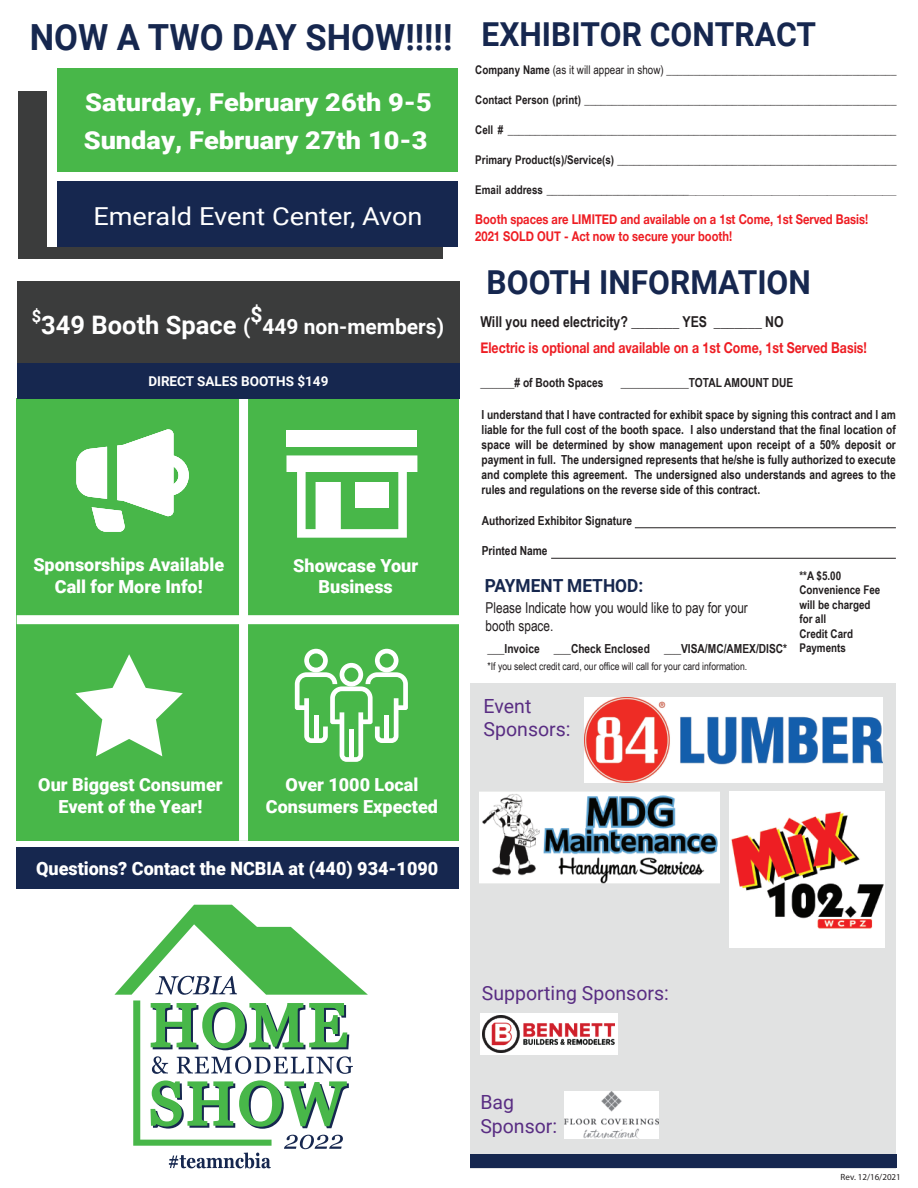
<style>
.page{position:relative;width:918px;height:1188px;background:#fff}
.page>*{position:absolute;margin:0;border:0;box-sizing:border-box;transform-origin:0 0}
.t1{font:700 36px "Roboto";color:#16274f;scale:.96 1}
.t2{font:700 33px "Roboto";color:#16274f;scale:.96 1}
.t3{font:700 25.5px "Roboto";color:#fff}
.t4{font:900 24.75px "Roboto";color:#fff;scale:1.1 1}
.t5{font:24.75px "Roboto";color:#fff;scale:1.1 1}
.t6{font:700 21.45px "Roboto";color:#fff}
.t7{font:700 21px "Roboto";color:#fff}
.t8{font:19.5px/23.4px "Roboto";color:#592d83}
.t9{font:900 18.3px "Roboto";color:#fff}
.t10{font:900 18px/21.6px "Roboto";color:#fff;text-align:center}
.t11{font:700 18px "Roboto";color:#16274e;scale:.96 1}
.t12{font:700 16.8px "Roboto";color:#fff}
.t13{font:700 15px "Helvetica Neue";color:#ee1d23;scale:.83 1}
.t14{font:15px/18px "Arial Narrow";color:#231f20;scale:.96 1}
.t15{font:700 15px "Arial Narrow";color:#231f20}
.t16{font:700 13.5px/18px "Helvetica Neue";color:#ee1d23;scale:.83 1}
.t17{font:700 13.5px "Roboto";color:#fff}
.t18{font:700 12.45px/15px "Arial Narrow";color:#231f20;text-align:justify}
.t19{font:700 12px/14.4px "Arial Narrow";color:#231f20}
.t20{font:12px "Arial Narrow";color:#231f20}
.t21{font:10.5px "Arial Narrow";color:#231f20}
.t22{font:9px "Myriad Pro";color:#231f20}
.s1{font-size:21px}
.s2{font-weight:700}
.s3{font-family:"Noteworthy"}
</style>
<div class="page">
<hr style="left:635px;top:527px;width:261px;height:1px;background:#231f20">
<hr style="left:551px;top:558px;width:345px;height:1px;background:#231f20">
<div style="left:17px;top:399px;width:442px;height:442px;background:#48b749"></div>
<div style="left:17px;top:615px;width:448px;height:9px;background:#fff"></div>
<div style="left:239px;top:390px;width:9px;height:451px;background:#fff"></div>
<svg style="left:75px;top:654px;width:108px;height:102px"></svg>
<svg style="left:76px;top:429px;width:113px;height:103px"></svg>
<div style="left:286px;top:430px;width:131px;height:17px;background:#fff"></div>
<svg style="left:286px;top:455px;width:131px;height:83px"></svg>
<svg style="left:295px;top:649px;width:113px;height:113px"></svg>
<div style="left:349px;top:729px;width:5px;height:30px;background:#fff"></div>
<div style="left:17px;top:319px;width:442px;height:80px;background:#16274f"></div>
<div style="left:17px;top:281px;width:442px;height:81px;background:#3b3c3c"></div>
<div style="left:17px;top:848px;width:442px;height:41px;background:#16274f"></div>
<div style="left:18px;top:91px;width:425px;height:168px;background:#3b3c3c"></div>
<div style="left:57px;top:68px;width:401px;height:104px;background:#48b749"></div>
<div style="left:57px;top:181px;width:400px;height:65px;background:#16274f"></div>
<div style="left:57px;top:173px;width:400px;height:8px;background:#fff"></div>
<div style="left:47px;top:68px;width:10px;height:178px;background:#fff"></div>
<div style="left:470px;top:684px;width:426px;height:485px;background:#e1e2e2"></div>
<div style="left:470px;top:1154px;width:427px;height:14px;background:#16274f"></div>
<img style="left:584px;top:697px;width:298px;height:86px">
<img style="left:565px;top:1091px;width:93px;height:47px">
<img style="left:480px;top:792px;width:240px;height:91px">
<svg style="left:114px;top:905px;width:254px;height:264px"></svg>
<img style="left:729px;top:792px;width:156px;height:155px">
<div style="left:480px;top:1013px;width:138px;height:42px;background:#fff"></div>
<img style="left:482px;top:1015px;width:133px;height:38px">
<h1 class="t1" style="left:30px;top:12px;width:442px">NOW A TWO DAY SHOW!!!!!</h1>
<h3 class="t4" style="left:85px;top:85px;width:317px">Saturday, February 26th 9-5</h3>
<h3 class="t4" style="left:84px;top:123px;width:314px">Sunday, February 27th 10-3</h3>
<h3 class="t5" style="left:93px;top:198px;width:301px">Emerald Event Center, Avon</h3>
<h3 class="t6" style="left:250px;top:300px;width:14px">$</h3>
<h3 class="t12" style="left:32px;top:305px;width:11px">$</h3>
<h3 class="t3" style="left:41px;top:308px;width:211px">349 Booth Space <span class="s1">(</span></h3>
<h3 class="t7" style="left:262px;top:312px;width:183px">449 non-members)</h3>
<p class="t17" style="left:148px;top:372px;width:182px">DIRECT SALES BOOTHS $149</p>
<h3 class="t10" style="left:33px;top:553px;width:192px">Sponsorships Available<br>Call for More Info!</h3>
<h3 class="t10" style="left:293px;top:554px;width:126px">Showcase Your<br>Business</h3>
<h3 class="t10" style="left:38px;top:773px;width:186px">Our Biggest Consumer<br>Event of the Year!</h3>
<h3 class="t10" style="left:266px;top:773px;width:173px">Over 1000 Local<br>Consumers Expected</h3>
<h3 class="t9" style="left:36px;top:855px;width:404px">Questions? Contact the NCBIA at (440) 934-1090</h3>
<h2 class="t2" style="left:482px;top:11px;width:350px">EXHIBITOR CONTRACT</h2>
<p class="t20" style="left:475px;top:61px;width:423px"><span class="s2">Company Name</span> (as it will appear in show) __________________________________________</p>
<p class="t19" style="left:475px;top:92px;width:423px">Contact Person (print) _________________________________________________________</p>
<p class="t19" style="left:475px;top:122px;width:423px">Cell # _______________________________________________________________________</p>
<p class="t19" style="left:475px;top:152px;width:423px">Primary Product(s)/Service(s) ___________________________________________________</p>
<p class="t19" style="left:475px;top:182px;width:423px">Email address __________________________<span class="s3">______________________________</span></p>
<p class="t16" style="left:475px;top:210px;width:475px">Booth spaces are LIMITED and available on a 1st Come, 1st Served Basis!<br>2021 SOLD OUT - Act now to secure your booth!</p>
<h2 class="t2" style="left:487px;top:259px;width:339px">BOOTH INFORMATION</h2>
<p class="t15" style="left:480px;top:310px;width:305px">Will you need electricity? _______ YES _______ NO</p>
<p class="t13" style="left:480px;top:336px;width:467px">Electric is optional and available on a 1st Come, 1st Served Basis!</p>
<p class="t18" style="left:480px;top:374px;width:125px">______# of Booth Spaces</p>
<p class="t18" style="left:621px;top:374px;width:174px">____________TOTAL AMOUNT DUE</p>
<p class="t18" style="left:482px;top:407px;width:416px">I understand that I have contracted for exhibit space by signing this contract and I am liable for the full cost of the booth space. I also understand that the final location of space will be determined by show management upon receipt of a 50% deposit or payment in full. The undersigned represents that he/she is fully authorized to execute and complete this agreement. The undersigned also understands and agrees to the rules and regulations on the reverse side of this contract.</p>
<p class="t18" style="left:482px;top:512px;width:152px">Authorized Exhibitor Signature</p>
<p class="t18" style="left:482px;top:542px;width:67px">Printed Name</p>
<h3 class="t11" style="left:485px;top:573px;width:167px">PAYMENT METHOD:</h3>
<p class="t14" style="left:486px;top:598px;width:275px">Please Indicate how you would like to pay for your booth space.</p>
<p class="t18" style="left:488px;top:641px;width:301px">___Invoice ___Check Enclosed ___VISA/MC/AMEX/DISC*</p>
<p class="t21" style="left:488px;top:658px;width:261px">*If you select credit card, our office will call for your card information.</p>
<h3 class="t8" style="left:484px;top:694px;width:88px">Event<br>Sponsors:</h3>
<p class="t19" style="left:799px;top:568px;width:82px">**A $5.00<br>Convenience Fee will be charged for all<br>Credit Card<br>Payments</p>
<h3 class="t8" style="left:482px;top:980px;width:188px">Supporting Sponsors:</h3>
<h3 class="t8" style="left:480px;top:1090px;width:78px">Bag<br>Sponsor:</h3>
<p class="t22" style="left:841px;top:1172px;width:62px">Rev. 12/16/2021</p>
</div>
